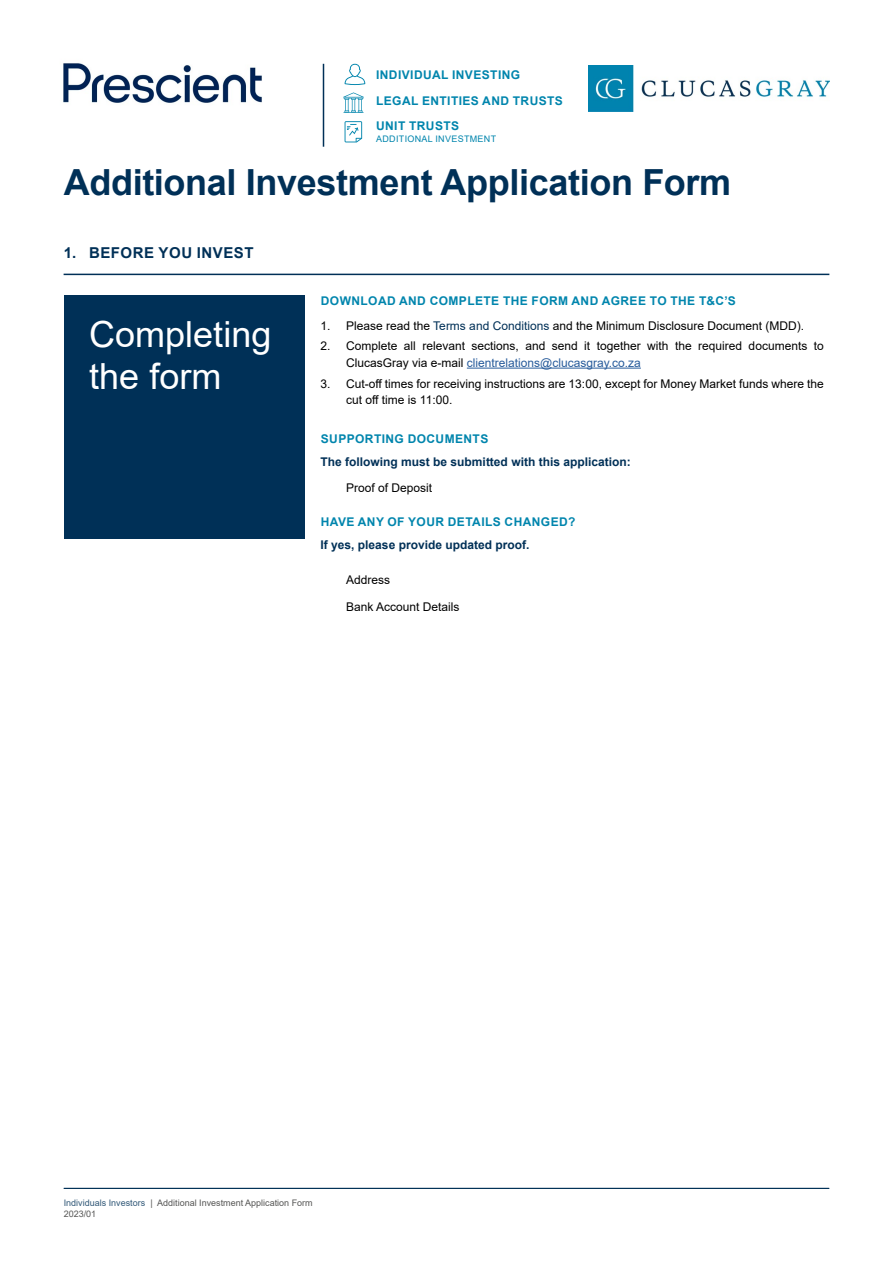
<style>
.page{position:relative;width:893px;height:1263px;background:#fff}
.page>*{position:absolute;margin:0;border:0;box-sizing:border-box;transform-origin:0 0}
.t1{font:700 36px "Arial";letter-spacing:-.01em;color:#003057}
.t2{font:36px/42px "Arial";color:#fff}
.t3{font:700 15px "Arial";letter-spacing:.035em;color:#003057}
.t4{font:12px/16.5px "Arial";color:#000}
.t5{font:700 12px/25.2px "Arial";letter-spacing:.035em;color:#0085ad}
.t6{font:700 12px "Arial";color:#003057}
.t7{font:9px/10.8px "Arial";color:#575756}
.t8{font:9px "Arial";letter-spacing:.035em;color:#0085ad}
.s1{color:#003057}
.s2{color:#275b9b}
.s3{color:#335a79}
</style>
<div class="page">
<svg style="left:345px;top:121px;width:17px;height:21px"></svg>
<hr style="left:323px;top:64px;width:1px;height:83px;background:#003057">
<svg style="left:345px;top:64px;width:20px;height:21px"></svg>
<svg style="left:343px;top:92px;width:21px;height:21px"></svg>
<img style="left:588px;top:66px;width:241px;height:45px">
<img style="left:63px;top:63px;width:199px;height:40px">
<div style="left:64px;top:295px;width:241px;height:243px;background:#003057"></div>
<hr style="left:64px;top:1188px;width:765px;height:1px;background:#003057">
<hr style="left:64px;top:274px;width:765px;height:1px;background:#003057">
<hr style="left:467px;top:368px;width:174px;height:1px;background:#275b9b">
<p class="t5" style="left:376px;top:63px;width:188px">INDIVIDUAL INVESTING<br>LEGAL ENTITIES AND TRUSTS</p>
<p class="t5" style="left:376px;top:113px;width:85px">UNIT TRUSTS</p>
<p class="t8" style="left:376px;top:133px;width:122px">ADDITIONAL INVESTMENT</p>
<h1 class="t1" style="left:64px;top:157px;width:669px">Additional Investment Application Form</h1>
<p class="t3" style="left:64px;top:242px;width:191px">1. BEFORE YOU INVEST</p>
<h1 class="t2" style="left:89px;top:313px;width:184px">Completing the form</h1>
<p class="t5" style="left:321px;top:288px;width:417px">DOWNLOAD AND COMPLETE THE FORM AND AGREE TO THE T&amp;C’S</p>
<p class="t4" style="left:321px;top:317px;width:485px">1. Please read the <span class="s1">Terms and Conditions</span> and the Minimum Disclosure Document (MDD).</p>
<p class="t4" style="left:346px;top:338px;width:479px;text-indent:-26px">2. Complete all relevant sections, and send it together with the required documents to<br>ClucasGray via e-mail <span class="s2">clientrelations@clucasgray.co.za</span></p>
<p class="t4" style="left:346px;top:375px;width:479px;text-indent:-26px">3. Cut-off times for receiving instructions are 13:00, except for Money Market funds where the cut off time is 11:00.</p>
<p class="t5" style="left:321px;top:426px;width:169px">SUPPORTING DOCUMENTS</p>
<p class="t6" style="left:321px;top:453px;width:312px">The following must be submitted with this application:</p>
<p class="t4" style="left:346px;top:479px;width:88px">Proof of Deposit</p>
<p class="t5" style="left:321px;top:509px;width:256px">HAVE ANY OF YOUR DETAILS CHANGED?</p>
<p class="t6" style="left:321px;top:536px;width:210px">If yes, please provide updated proof.</p>
<p class="t4" style="left:346px;top:572px;width:46px">Address</p>
<p class="t4" style="left:346px;top:599px;width:115px">Bank Account Details</p>
<p class="t7" style="left:64px;top:1197px;width:250px"><span class="s3">Individuals Investors</span> | Additional Investment Application Form<br>2023/01</p>
</div>
